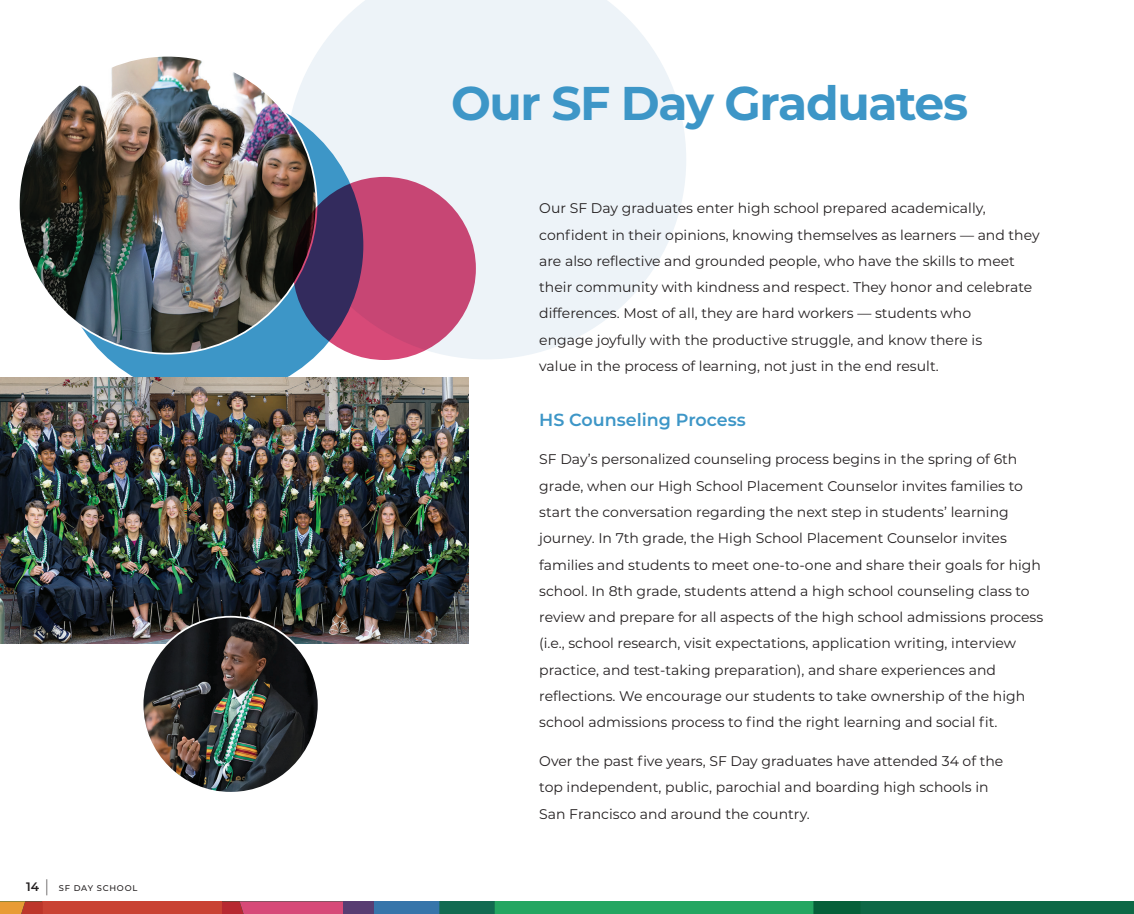
<style>
.page{position:relative;width:1134px;height:914px;background:#fff}
.page>*{position:absolute;margin:0;border:0;box-sizing:border-box;transform-origin:0 0}
.t1{font:700 47.25px "Montserrat";letter-spacing:-.03em;color:#3d96c7}
.subhead_1{font:600 17.5px "Montserrat";color:#3d96c7}
.body_copy_1{font:14px/26.2px "Montserrat";color:#231f20}
.t2{font:600 12.25px "Montserrat";color:#231f20}
.t3{font:500 8.4px "Montserrat";letter-spacing:.09em;color:#231f20}
.s1{font-weight:300;font-size:17.15px}
</style>
<div class="page">
<svg style="left:287px;top:0;width:399px;height:359px;fill:#edf3f8"></svg>
<div style="left:58px;top:93px;width:305px;height:305px;background:#3d96c7;border-radius:50%"></div>
<img style="left:0;top:377px;width:469px;height:266px">
<img style="left:19px;top:56px;width:298px;height:297px;border-radius:149px">
<img style="left:143px;top:616px;width:176px;height:176px;border-radius:88px">
<svg style="left:293px;top:177px;width:183px;height:183px;background:#9d3e6b"></svg>
<div style="left:0;top:901px;width:1134px;height:13px;background:#0d6846"></div>
<div style="left:43px;top:901px;width:179px;height:13px;background:#c94334"></div>
<svg style="left:0;top:901px;width:43px;height:13px"></svg>
<svg style="left:222px;top:901px;width:638px;height:13px"></svg>
<p class="t2" style="left:26px;top:878px;width:14px">14</p>
<p class="t3" style="left:45px;top:882px;width:94px"><span class="s1">|</span> SF DAY SCHOOL</p>
<p class="t1" style="left:451px;top:70px;width:519px">Our SF Day Graduates</p>
<p class="body_copy_1" style="left:539px;top:195px;width:502px">Our SF Day graduates enter high school prepared academically, confident in their opinions, knowing themselves as learners — and they are also reflective and grounded people, who have the skills to meet their community with kindness and respect. They honor and celebrate differences. Most of all, they are hard workers — students who<br>engage joyfully with the productive struggle, and know there is<br>value in the process of learning, not just in the end result.</p>
<p class="subhead_1" style="left:539px;top:407px;width:208px">HS Counseling Process</p>
<p class="body_copy_1" style="left:539px;top:446px;width:506px">SF Day’s personalized counseling process begins in the spring of 6th grade, when our High School Placement Counselor invites families to start the conversation regarding the next step in students’ learning journey. In 7th grade, the High School Placement Counselor invites families and students to meet one-to-one and share their goals for high school. In 8th grade, students attend a high school counseling class to review and prepare for all aspects of the high school admissions process (i.e., school research, visit expectations, application writing, interview practice, and test-taking preparation), and share experiences and reflections. We encourage our students to take ownership of the high school admissions process to find the right learning and social fit.</p>
<p class="body_copy_1" style="left:539px;top:747px;width:466px">Over the past five years, SF Day graduates have attended 34 of the top independent, public, parochial and boarding high schools in<br>San Francisco and around the country.</p>
</div>
